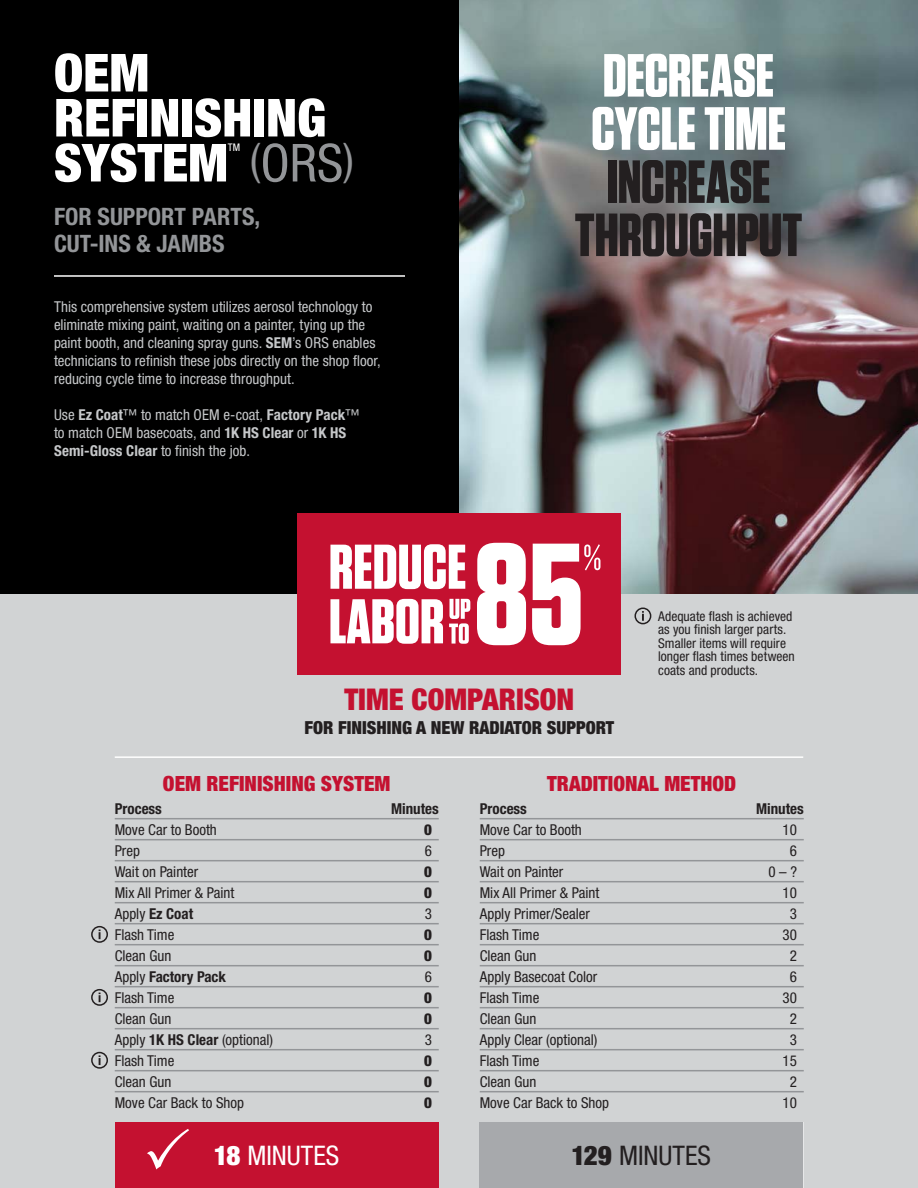
<style>
.page{position:relative;width:918px;height:1188px;background:#fff}
.page>*{position:absolute;margin:0;border:0;box-sizing:border-box;transform-origin:0 0}
.t1{font:700 60.75px/53.1px "Tungsten";letter-spacing:-.005em;color:#231f20;text-align:center}
.t2{font:700 60.75px/53.1px "Tungsten";letter-spacing:-.005em;color:#fff}
.t3{font:900 condensed 52.5px/45px "Helvetica Neue LT Std";color:#fff}
.t4{font:900 condensed 30px "Helvetica Neue LT Std";color:#c41130}
.t5{font:condensed 27px "Helvetica Neue LT Std";color:#231f20}
.t6{font:condensed 27px "Helvetica Neue LT Std";color:#fff}
.t7{font:700 condensed 24px/27px "Helvetica Neue LT Std";color:#939598}
.t8{font:900 condensed 21px "Helvetica Neue LT Std";color:#c41130}
.t9{font:900 condensed 18px "Helvetica Neue LT Std";color:#231f20}
.t10{font:condensed 15px/18px "Helvetica Neue LT Std";color:#c6c8ca}
.t11{font:condensed 15px "Helvetica Neue LT Std";color:#231f20}
.t12{font:700 condensed 15px "Helvetica Neue LT Std";color:#231f20}
.t13{font:900 condensed 15px "Helvetica Neue LT Std";color:#231f20}
.t14{font:condensed 13.5px/13.5px "Helvetica Neue LT Std";color:#231f20}
.t15{font:condensed 10.5px "Helvetica Neue LT Std";color:#fff}
.s1{font-weight:400;font-size:45px;color:#939598}
.s2{font-weight:400;color:#939598}
.s3{font-weight:700}
.s4{font-weight:400}
.s5{font-weight:900}
</style>
<div class="page">
<div style="left:0;top:0;width:460px;height:594px;background:#000"></div>
<img style="left:459px;top:0;width:459px;height:594px">
<div style="left:0;top:594px;width:918px;height:594px;background:#d1d3d4"></div>
<div style="left:297px;top:513px;width:324px;height:162px;background:#c41130"></div>
<svg style="left:330px;top:599px;width:113px;height:45px"></svg>
<svg style="left:330px;top:544px;width:135px;height:45px"></svg>
<svg style="left:449px;top:599px;width:21px;height:45px"></svg>
<svg style="left:477px;top:543px;width:123px;height:102px"></svg>
<hr style="left:54px;top:275px;width:351px;height:2px;background:#fff">
<svg style="left:642px;top:611px;width:2px;height:10px"></svg>
<div style="left:635px;top:608px;width:16px;height:16px;border:2px solid #231f20;border-radius:50%"></div>
<hr style="left:115px;top:756px;width:688px;height:2px;background:#fff">
<hr style="left:115px;top:818px;width:324px;height:1px;background:#939598">
<hr style="left:115px;top:839px;width:324px;height:1px;background:#939598">
<hr style="left:115px;top:860px;width:324px;height:1px;background:#939598">
<hr style="left:115px;top:881px;width:324px;height:1px;background:#939598">
<hr style="left:115px;top:902px;width:324px;height:1px;background:#939598">
<hr style="left:115px;top:923px;width:324px;height:1px;background:#939598">
<hr style="left:115px;top:944px;width:324px;height:1px;background:#939598">
<hr style="left:115px;top:965px;width:324px;height:1px;background:#939598">
<hr style="left:115px;top:986px;width:324px;height:1px;background:#939598">
<hr style="left:115px;top:1007px;width:324px;height:1px;background:#939598">
<hr style="left:115px;top:1028px;width:324px;height:1px;background:#939598">
<hr style="left:115px;top:1049px;width:324px;height:1px;background:#939598">
<hr style="left:115px;top:1070px;width:324px;height:1px;background:#939598">
<hr style="left:115px;top:1091px;width:324px;height:1px;background:#939598">
<hr style="left:480px;top:818px;width:324px;height:1px;background:#939598">
<hr style="left:480px;top:839px;width:324px;height:1px;background:#939598">
<hr style="left:480px;top:860px;width:324px;height:1px;background:#939598">
<hr style="left:480px;top:881px;width:324px;height:1px;background:#939598">
<hr style="left:480px;top:902px;width:324px;height:1px;background:#939598">
<hr style="left:480px;top:923px;width:324px;height:1px;background:#939598">
<hr style="left:480px;top:944px;width:324px;height:1px;background:#939598">
<hr style="left:480px;top:965px;width:324px;height:1px;background:#939598">
<hr style="left:480px;top:986px;width:324px;height:1px;background:#939598">
<hr style="left:480px;top:1007px;width:324px;height:1px;background:#939598">
<hr style="left:480px;top:1028px;width:324px;height:1px;background:#939598">
<hr style="left:480px;top:1049px;width:324px;height:1px;background:#939598">
<hr style="left:480px;top:1070px;width:324px;height:1px;background:#939598">
<hr style="left:480px;top:1091px;width:324px;height:1px;background:#939598">
<div style="left:479px;top:1122px;width:324px;height:66px;background:#a7a9ac"></div>
<svg style="left:99px;top:930px;width:2px;height:9px"></svg>
<div style="left:91px;top:926px;width:17px;height:17px;border:2px solid #231f20;border-radius:50%"></div>
<svg style="left:99px;top:993px;width:2px;height:9px"></svg>
<div style="left:91px;top:989px;width:17px;height:17px;border:2px solid #231f20;border-radius:50%"></div>
<svg style="left:99px;top:1055px;width:2px;height:10px"></svg>
<div style="left:91px;top:1052px;width:17px;height:17px;border:2px solid #231f20;border-radius:50%"></div>
<div style="left:115px;top:1122px;width:324px;height:66px;background:#c41130"></div>
<svg style="left:147px;top:1129px;width:42px;height:40px"></svg>
<h2 class="t3" style="left:54px;top:51px;width:302px">OEM<br>REFINISHING<br>SYSTEM <span class="s1">(</span><span class="s2">ORS</span><span class="s1">)</span></h2>
<p class="t15" style="left:228px;top:144px;width:14px">TM</p>
<h3 class="t7" style="left:54px;top:205px;width:208px">FOR SUPPORT PARTS,<br>CUT-INS &amp; JAMBS</h3>
<p class="t10" style="left:54px;top:299px;width:328px">This comprehensive system utilizes aerosol technology to eliminate mixing paint, waiting on a painter, tying up the paint booth, and cleaning spray guns. <span class="s3">SEM</span>’s ORS enables technicians to refinish these jobs directly on the shop floor, reducing cycle time to increase throughput.</p>
<p class="t10" style="left:54px;top:407px;width:307px">Use <span class="s3">Ez Coat</span>™ to match OEM e-coat, <span class="s3">Factory Pack</span>™ to match OEM basecoats, and <span class="s3">1K HS Clear</span> or <span class="s3">1K HS<br>Semi-Gloss Clear</span> to finish the job.</p>
<h1 class="t2" style="left:591px;top:55px;width:196px">DECREASE<br>CYCLE TIME</h1>
<h1 class="t1" style="left:575px;top:161px;width:229px">INCREASE<br>THROUGHPUT</h1>
<p class="t14" style="left:658px;top:610px;width:138px">Adequate flash is achieved as you finish larger parts.<br>Smaller items will require longer flash times between coats and products.</p>
<h3 class="t4" style="left:344px;top:682px;width:231px">TIME COMPARISON</h3>
<p class="t9" style="left:304px;top:717px;width:311px">FOR FINISHING A NEW RADIATOR SUPPORT</p>
<h3 class="t8" style="left:163px;top:772px;width:229px">OEM REFINISHING SYSTEM</h3>
<p class="t12" style="left:115px;top:803px;width:49px">Process</p>
<p class="t12" style="left:391px;top:803px;width:49px">Minutes</p>
<p class="t11" style="left:115px;top:824px;width:104px">Move Car to Booth</p>
<p class="t13" style="left:424px;top:821px;width:9px">0</p>
<p class="t11" style="left:115px;top:845px;width:27px">Prep</p>
<p class="t11" style="left:425px;top:845px;width:9px">6</p>
<p class="t11" style="left:115px;top:866px;width:85px">Wait on Painter</p>
<p class="t13" style="left:424px;top:863px;width:9px">0</p>
<p class="t11" style="left:115px;top:887px;width:121px">Mix All Primer &amp; Paint</p>
<p class="t13" style="left:424px;top:884px;width:9px">0</p>
<p class="t12" style="left:115px;top:908px;width:80px"><span class="s4">Apply</span> Ez Coat</p>
<p class="t11" style="left:425px;top:908px;width:9px">3</p>
<p class="t11" style="left:115px;top:929px;width:61px">Flash Time</p>
<p class="t13" style="left:424px;top:926px;width:9px">0</p>
<p class="t11" style="left:115px;top:950px;width:58px">Clean Gun</p>
<p class="t13" style="left:424px;top:947px;width:9px">0</p>
<p class="t12" style="left:115px;top:971px;width:113px"><span class="s4">Apply</span> Factory Pack</p>
<p class="t11" style="left:425px;top:971px;width:9px">6</p>
<p class="t11" style="left:115px;top:992px;width:61px">Flash Time</p>
<p class="t13" style="left:424px;top:989px;width:9px">0</p>
<p class="t11" style="left:115px;top:1013px;width:58px">Clean Gun</p>
<p class="t13" style="left:424px;top:1010px;width:9px">0</p>
<p class="t11" style="left:115px;top:1034px;width:160px">Apply <span class="s3">1K HS Clear</span> (optional)</p>
<p class="t11" style="left:425px;top:1034px;width:9px">3</p>
<p class="t11" style="left:115px;top:1055px;width:61px">Flash Time</p>
<p class="t13" style="left:424px;top:1052px;width:9px">0</p>
<p class="t11" style="left:115px;top:1076px;width:58px">Clean Gun</p>
<p class="t13" style="left:424px;top:1073px;width:9px">0</p>
<p class="t11" style="left:115px;top:1097px;width:131px">Move Car Back to Shop</p>
<p class="t13" style="left:424px;top:1094px;width:9px">0</p>
<h3 class="t8" style="left:547px;top:772px;width:190px">TRADITIONAL METHOD</h3>
<p class="t12" style="left:480px;top:803px;width:49px">Process</p>
<p class="t12" style="left:756px;top:803px;width:49px">Minutes</p>
<p class="t11" style="left:480px;top:824px;width:104px">Move Car to Booth</p>
<p class="t11" style="left:783px;top:824px;width:16px">10</p>
<p class="t11" style="left:480px;top:845px;width:27px">Prep</p>
<p class="t11" style="left:790px;top:845px;width:9px">6</p>
<p class="t11" style="left:480px;top:866px;width:85px">Wait on Painter</p>
<p class="t11" style="left:768px;top:866px;width:30px">0 – ?</p>
<p class="t11" style="left:480px;top:887px;width:121px">Mix All Primer &amp; Paint</p>
<p class="t11" style="left:783px;top:887px;width:16px">10</p>
<p class="t11" style="left:480px;top:908px;width:112px">Apply Primer/Sealer</p>
<p class="t11" style="left:790px;top:908px;width:9px">3</p>
<p class="t11" style="left:480px;top:929px;width:61px">Flash Time</p>
<p class="t11" style="left:783px;top:929px;width:16px">30</p>
<p class="t11" style="left:480px;top:950px;width:58px">Clean Gun</p>
<p class="t11" style="left:790px;top:950px;width:9px">2</p>
<p class="t11" style="left:480px;top:971px;width:119px">Apply Basecoat Color</p>
<p class="t11" style="left:790px;top:971px;width:9px">6</p>
<p class="t11" style="left:480px;top:992px;width:61px">Flash Time</p>
<p class="t11" style="left:783px;top:992px;width:16px">30</p>
<p class="t11" style="left:480px;top:1013px;width:58px">Clean Gun</p>
<p class="t11" style="left:790px;top:1013px;width:9px">2</p>
<p class="t11" style="left:480px;top:1034px;width:119px">Apply Clear (optional)</p>
<p class="t11" style="left:790px;top:1034px;width:9px">3</p>
<p class="t11" style="left:480px;top:1055px;width:61px">Flash Time</p>
<p class="t11" style="left:783px;top:1055px;width:16px">15</p>
<p class="t11" style="left:480px;top:1076px;width:58px">Clean Gun</p>
<p class="t11" style="left:790px;top:1076px;width:9px">2</p>
<p class="t11" style="left:480px;top:1097px;width:131px">Move Car Back to Shop</p>
<p class="t11" style="left:783px;top:1097px;width:16px">10</p>
<h3 class="t6" style="left:214px;top:1145px;width:127px"><span class="s5">18</span> MINUTES</h3>
<h3 class="t5" style="left:572px;top:1145px;width:141px"><span class="s5">129</span> MINUTES</h3>
</div>
